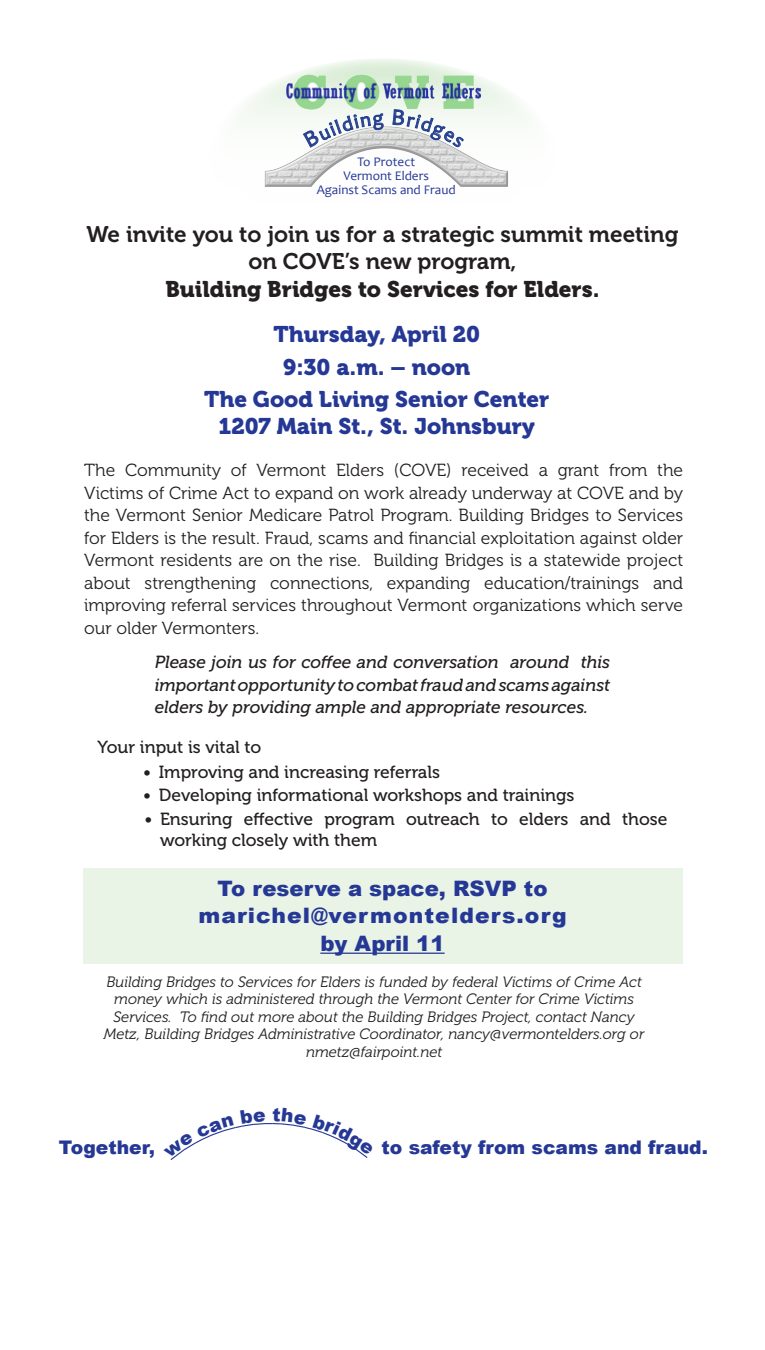
<style>
.page{position:relative;width:765px;height:1350px;background:#fff}
.page>*{position:absolute;margin:0;border:0;box-sizing:border-box;transform-origin:0 0}
.t1{font:22.5px "Museo 900";color:#263895}
.t2{font:22.5px "Museo 700";color:#231f20}
.t3{font:22.5px "Museo 900";color:#231f20}
.t4{font:900 21.25px "Arial";color:#263895}
.t5{font:900 21.25px "Arial";letter-spacing:.05em;color:#263895}
.t6{font:900 18.75px "Arial";color:#263895}
.t7{font:17.5px/22.5px "Museo 300";color:#231f20;text-align:justify}
.t8{font:17.5px/21px "Museo 500";color:#231f20}
.t9{font:italic 17.5px/22.5px "Museo 500";color:#231f20;text-align:justify}
.t10{font:italic 15px/17.5px "Museo 300";color:#231f20;text-align:center}
.t11{font:13.25px/14.2px "Candara";color:#263895;text-align:center}
</style>
<div class="page">
<div style="left:83px;top:868px;width:599px;height:96px;background:#e9f4e7"></div>
<hr style="left:320px;top:953px;width:125px;height:1px;background:#263895">
<svg style="left:208px;top:58px;width:349px;height:201px"></svg>
<img style="left:264px;top:124px;width:246px;height:64px">
<div style="left:300px;top:108px;width:167px;height:45px;background:#fff;opacity:.5"></div>
<img style="left:286px;top:75px;width:194px;height:34px">
<svg style="left:303px;top:102px;width:81px;height:46px"></svg>
<svg style="left:392px;top:109px;width:72px;height:39px"></svg>
<svg style="left:170px;top:1123px;width:198px;height:37px"></svg>
<p class="t11" style="left:357px;top:154px;width:59px">To Protect</p>
<p class="t11" style="left:317px;top:168px;width:140px">Vermont Elders<br>Against Scams and Fraud</p>
<p class="t2" style="left:86px;top:221px;width:594px">We invite you to join us for a strategic summit meeting</p>
<p class="t2" style="left:248px;top:249px;width:270px">on COVE’s new program,</p>
<p class="t3" style="left:165px;top:276px;width:436px">Building Bridges to Services for Elders.</p>
<p class="t1" style="left:273px;top:321px;width:208px">Thursday, April 20</p>
<p class="t1" style="left:283px;top:354px;width:189px">9:30 a.m. – noon</p>
<p class="t1" style="left:204px;top:386px;width:347px">The Good Living Senior Center</p>
<p class="t1" style="left:219px;top:413px;width:318px">1207 Main St., St. Johnsbury</p>
<p class="t7" style="left:84px;top:459px;width:601px">The Community of Vermont Elders (COVE) received a grant from the Victims of Crime Act to expand on work already underway at COVE and by the Vermont Senior Medicare Patrol Program. Building Bridges to Services for Elders is the result. Fraud, scams and financial exploitation against older Vermont residents are on the rise. Building Bridges is a statewide project about strengthening connections, expanding education/trainings and improving referral services throughout Vermont organizations which serve our older Vermonters.</p>
<p class="t9" style="left:155px;top:651px;width:457px">Please join us for coffee and conversation around this important opportunity to combat fraud and scams against elders by providing ample and appropriate resources.</p>
<p class="t8" style="left:98px;top:737px;width:165px">Your input is vital to</p>
<p class="t8" style="left:143px;top:761px;width:298px">• Improving and increasing referrals</p>
<p class="t8" style="left:143px;top:785px;width:433px">• Developing informational workshops and trainings</p>
<p class="t8" style="left:160px;top:808px;width:509px;text-indent:-15px">• Ensuring effective program outreach to elders and those working closely with them</p>
<p class="t4" style="left:217px;top:873px;width:332px">To reserve a space, RSVP to</p>
<p class="t5" style="left:198px;top:900px;width:370px">marichel@vermontelders.org</p>
<p class="t4" style="left:320px;top:928px;width:126px">by April 11</p>
<p class="t10" style="left:104px;top:973px;width:542px">Building Bridges to Services for Elders is funded by federal Victims of Crime Act money which is administered through the Vermont Center for Crime Victims Services. To find out more about the Building Bridges Project, contact Nancy Metz, Building Bridges Administrative Coordinator, nancy@vermontelders.org or nmetz@fairpoint.net</p>
<p class="t6" style="left:59px;top:1133px;width:98px">Together,</p>
<p class="t6" style="left:382px;top:1133px;width:328px">to safety from scams and fraud.</p>
</div>
